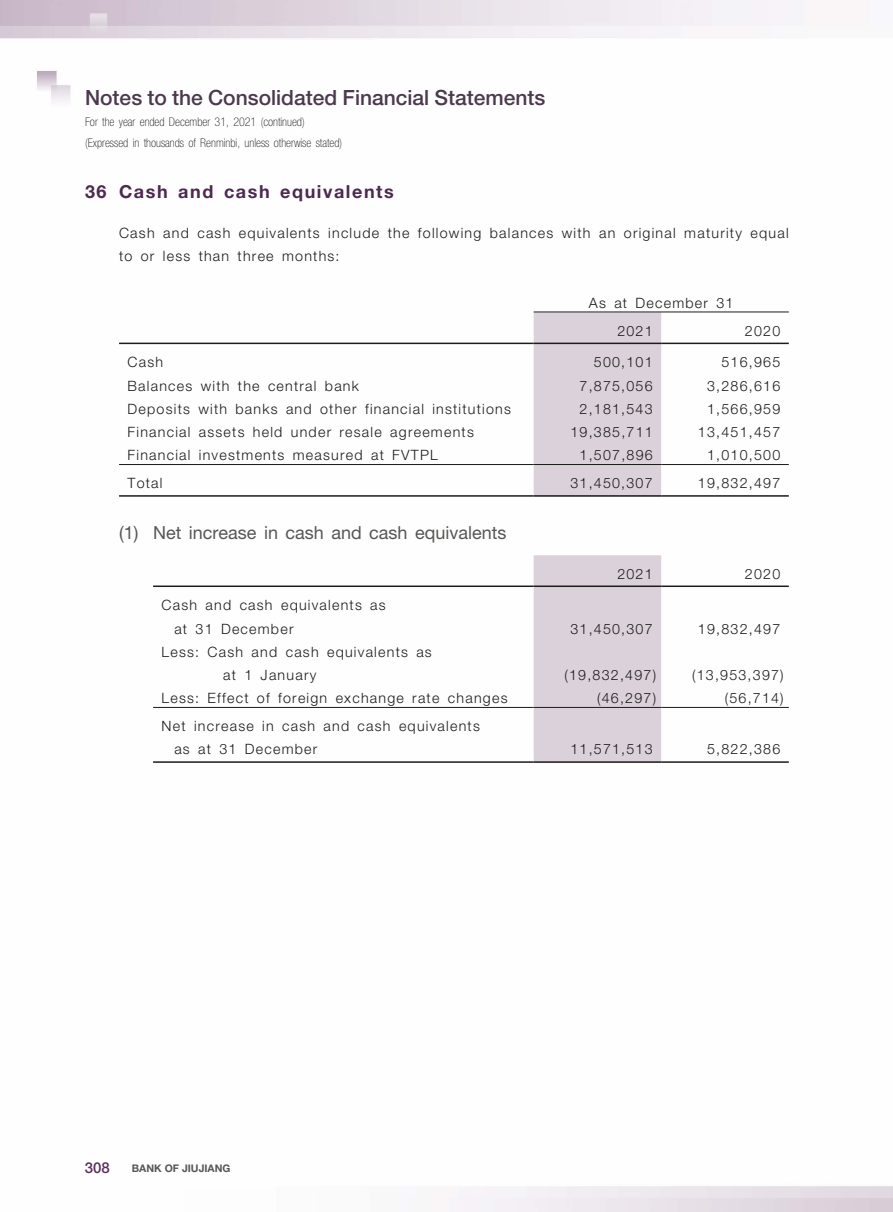
<style>
.page{position:relative;width:893px;height:1212px;background:#fff}
.page>*{position:absolute;margin:0;border:0;box-sizing:border-box;transform-origin:0 0}
.t1{font:500 21px "Helvetica Neue LT Std";color:#4b394d}
.t2{font:18px "Helvetica Neue LT Std";color:#575756}
.t3{font:700 18px "Helvetica Neue LT Std";letter-spacing:.085em;color:#4c294f}
.t4{font:500 15px "Helvetica Neue LT Std";color:#58305b}
.t5{font:300 14.25px/23.2px "Helvetica Neue LT Std";letter-spacing:.085em;color:#1c1c1b}
.t6{font:100 condensed 12px/21px "Helvetica Neue LT Std";color:#1c1c1b}
.t7{font:700 10.5px "Helvetica Neue LT Std";color:#575756}
</style>
<div class="page">
<div style="left:534px;top:313px;width:127px;height:182px;background:#dbd1db"></div>
<hr style="left:534px;top:312px;width:255px;height:1px;background:#1c1c1b">
<hr style="left:119px;top:343px;width:415px;height:1px;background:#1c1c1b">
<hr style="left:534px;top:343px;width:127px;height:1px;background:#1c1c1b">
<hr style="left:661px;top:343px;width:128px;height:1px;background:#1c1c1b">
<hr style="left:119px;top:464px;width:415px;height:1px;background:#1c1c1b">
<hr style="left:534px;top:464px;width:127px;height:1px;background:#1c1c1b">
<hr style="left:661px;top:464px;width:128px;height:1px;background:#1c1c1b">
<hr style="left:119px;top:495px;width:415px;height:2px;background:#1c1c1b">
<hr style="left:534px;top:495px;width:127px;height:2px;background:#1c1c1b">
<hr style="left:661px;top:495px;width:128px;height:2px;background:#1c1c1b">
<div style="left:534px;top:555px;width:127px;height:206px;background:#dbd1db"></div>
<hr style="left:153px;top:585px;width:381px;height:2px;background:#1c1c1b">
<hr style="left:534px;top:585px;width:127px;height:2px;background:#1c1c1b">
<hr style="left:661px;top:585px;width:128px;height:2px;background:#1c1c1b">
<hr style="left:153px;top:707px;width:381px;height:1px;background:#1c1c1b">
<hr style="left:534px;top:707px;width:127px;height:1px;background:#1c1c1b">
<hr style="left:661px;top:707px;width:128px;height:1px;background:#1c1c1b">
<hr style="left:153px;top:761px;width:381px;height:2px;background:#1c1c1b">
<hr style="left:534px;top:761px;width:127px;height:2px;background:#1c1c1b">
<hr style="left:661px;top:761px;width:128px;height:2px;background:#1c1c1b">
<h1 class="t1" style="left:85px;top:85px;width:462px">Notes to the Consolidated Financial Statements</h1>
<p class="t6" style="left:85px;top:111px;width:259px">For the year ended December 31, 2021 (continued) (Expressed in thousands of Renminbi, unless otherwise stated)</p>
<p class="t3" style="left:85px;top:180px;width:310px">36 Cash and cash equivalents</p>
<p class="t5" style="left:119px;top:221px;width:671px">Cash and cash equivalents include the following balances with an original maturity equal to or less than three months:</p>
<p class="t5" style="left:617px;top:289px;width:118px;line-height:27.8px;text-indent:-28px">As at December 31<br>2021</p>
<p class="t5" style="left:745px;top:319px;width:37px">2020</p>
<p class="t5" style="left:128px;top:350px;width:37px">Cash</p>
<p class="t5" style="left:594px;top:350px;width:60px">500,101</p>
<p class="t5" style="left:721px;top:350px;width:60px">516,965</p>
<p class="t5" style="left:128px;top:374px;width:233px">Balances with the central bank</p>
<p class="t5" style="left:579px;top:374px;width:75px">7,875,056</p>
<p class="t5" style="left:707px;top:374px;width:75px">3,286,616</p>
<p class="t5" style="left:128px;top:397px;width:385px">Deposits with banks and other financial institutions</p>
<p class="t5" style="left:579px;top:397px;width:75px">2,181,543</p>
<p class="t5" style="left:707px;top:397px;width:75px">1,566,959</p>
<p class="t5" style="left:128px;top:420px;width:348px">Financial assets held under resale agreements</p>
<p class="t5" style="left:570px;top:420px;width:84px">19,385,711</p>
<p class="t5" style="left:698px;top:420px;width:84px">13,451,457</p>
<p class="t5" style="left:128px;top:443px;width:312px">Financial investments measured at FVTPL</p>
<p class="t5" style="left:580px;top:443px;width:75px">1,507,896</p>
<p class="t5" style="left:707px;top:443px;width:75px">1,010,500</p>
<p class="t5" style="left:128px;top:471px;width:36px">Total</p>
<p class="t5" style="left:570px;top:471px;width:84px">31,450,307</p>
<p class="t5" style="left:698px;top:471px;width:84px">19,832,497</p>
<p class="t2" style="left:119px;top:522px;width:389px">(1) Net increase in cash and cash equivalents</p>
<p class="t5" style="left:617px;top:561px;width:37px">2021</p>
<p class="t5" style="left:745px;top:561px;width:37px">2020</p>
<p class="t5" style="left:174px;top:593px;width:213px;text-indent:-13px">Cash and cash equivalents as at 31 December</p>
<p class="t5" style="left:570px;top:616px;width:84px">31,450,307</p>
<p class="t5" style="left:698px;top:616px;width:84px">19,832,497</p>
<p class="t5" style="left:223px;top:640px;width:210px;text-indent:-62px">Less: Cash and cash equivalents as at 1 January</p>
<p class="t5" style="left:564px;top:663px;width:93px">(19,832,497)</p>
<p class="t5" style="left:692px;top:663px;width:93px">(13,953,397)</p>
<p class="t5" style="left:162px;top:686px;width:347px">Less: Effect of foreign exchange rate changes</p>
<p class="t5" style="left:597px;top:686px;width:61px">(46,297)</p>
<p class="t5" style="left:725px;top:686px;width:61px">(56,714)</p>
<p class="t5" style="left:174px;top:714px;width:307px;text-indent:-13px">Net increase in cash and cash equivalents as at 31 December</p>
<p class="t5" style="left:570px;top:737px;width:84px">11,571,513</p>
<p class="t5" style="left:707px;top:737px;width:75px">5,822,386</p>
<p class="t4" style="left:85px;top:1159px;width:27px">308</p>
<p class="t7" style="left:132px;top:1161px;width:100px">BANK OF JIUJIANG</p>
</div>
